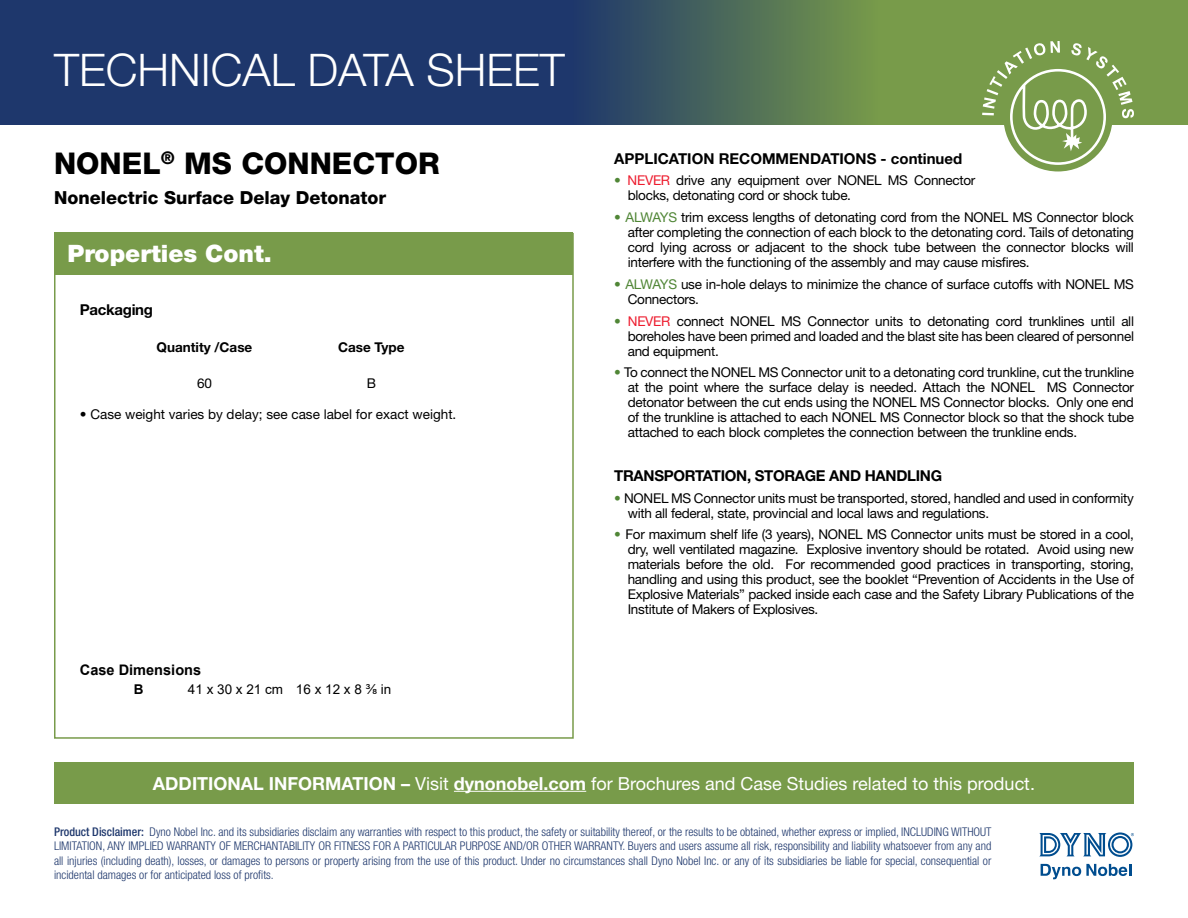
<style>
.page{position:relative;width:1188px;height:918px;background:#fff}
.page>*{position:absolute;margin:0;border:0;box-sizing:border-box;transform-origin:0 0}
.t1{font:300 45px "Helvetica Neue LT Std";color:#fff}
.t2{font:800 30px "Helvetica Neue LT Std";color:#000}
.t3{font:900 24px "Helvetica Neue LT Std";color:#fff}
.t4{font:18px "Helvetica Neue LT Std";color:#fff}
.t5{font:800 18px "Helvetica Neue LT Std";color:#000}
.t6{font:700 15px "Helvetica Neue LT Std";letter-spacing:-.02em;color:#000}
.t7{font:700 15px "Helvetica Neue LT Std";color:#000}
.t8{font:700 14.55px "Arial";color:#000}
.t9{font:13.5px/15px "Helvetica Neue LT Std";letter-spacing:-.02em;color:#000;text-align:justify}
.t10{font:13.5px "Helvetica Neue LT Std";color:#000}
.t11{font:700 13.5px "Helvetica Neue LT Std";color:#000}
.t12{font:13.5px "Arial";color:#000}
.t13{font:700 13.5px "Arial";color:#000}
.t14{font:300 condensed 12px/14.4px "Helvetica Neue LT Std";color:#1e376c;text-align:justify}
.s1{color:#508636}
.s2{color:#ed1c2e}
.s3{font-weight:700}
.s4{font-weight:500}
</style>
<div class="page">
<svg style="left:1039px;top:832px;width:95px;height:25px"></svg>
<svg style="left:1041px;top:864px;width:90px;height:15px"></svg>
<div style="left:0;top:0;width:1188px;height:124px;background:#1e376c"></div>
<svg style="left:606px;top:0;width:582px;height:124px;background:#618152"></svg>
<svg style="left:982px;top:41px;width:152px;height:130px"></svg>
<div style="left:54px;top:762px;width:1080px;height:42px;background:#789b4a"></div>
<hr style="left:454px;top:791px;width:132px;height:1px;background:#fff">
<div style="left:54px;top:233px;width:519px;height:42px;background:#789b4a"></div>
<h1 class="t1" style="left:54px;top:43px;width:512px">TECHNICAL DATA SHEET</h1>
<h2 class="t2" style="left:54px;top:146px;width:387px">NONEL<sup>®</sup> MS CONNECTOR</h2>
<h3 class="t5" style="left:54px;top:187px;width:334px">Nonelectric Surface Delay Detonator</h3>
<h3 class="t3" style="left:68px;top:240px;width:206px">Properties Cont.</h3>
<p class="t6" style="left:80px;top:300px;width:75px">Packaging</p>
<p class="t11" style="left:157px;top:339px;width:97px">Quantity /Case</p>
<p class="t11" style="left:338px;top:339px;width:68px">Case Type</p>
<p class="t9" style="left:197px;top:375px;width:17px">60</p>
<p class="t9" style="left:367px;top:375px;width:11px">B</p>
<p class="t10" style="left:80px;top:406px;width:378px">• Case weight varies by delay; see case label for exact weight.</p>
<p class="t8" style="left:80px;top:659px;width:123px">Case Dimensions</p>
<p class="t13" style="left:134px;top:680px;width:11px">B</p>
<p class="t12" style="left:188px;top:680px;width:205px">41 x 30 x 21 cm 16 x 12 x 8 ⅜ in</p>
<p class="t7" style="left:614px;top:149px;width:350px">APPLICATION RECOMMENDATIONS - continued</p>
<p class="t9" style="left:628px;top:173px;width:349px;text-indent:-14px"><span class="s1">•</span> <span class="s2">NEVER</span> drive any equipment over NONEL MS Connector blocks, detonating cord or shock tube.</p>
<p class="t9" style="left:628px;top:210px;width:508px;text-indent:-14px"><span class="s1">• ALWAYS</span> trim excess lengths of detonating cord from the NONEL MS Connector block after completing the connection of each block to the detonating cord. Tails of detonating cord lying across or adjacent to the shock tube between the connector blocks will interfere with the functioning of the assembly and may cause misfires.</p>
<p class="t9" style="left:628px;top:276px;width:508px;text-indent:-14px"><span class="s1">• ALWAYS</span> use in-hole delays to minimize the chance of surface cutoffs with NONEL MS<br>Connectors.</p>
<p class="t9" style="left:628px;top:313px;width:508px;text-indent:-14px"><span class="s1">•</span> <span class="s2">NEVER</span> connect NONEL MS Connector units to detonating cord trunklines until all boreholes have been primed and loaded and the blast site has been cleared of personnel and equipment.</p>
<p class="t9" style="left:628px;top:365px;width:508px;text-indent:-14px"><span class="s1">•</span> To connect the NONEL MS Connector unit to a detonating cord trunkline, cut the trunkline at the point where the surface delay is needed. Attach the NONEL MS Connector detonator between the cut ends using the NONEL MS Connector blocks. Only one end of the trunkline is attached to each NONEL MS Connector block so that the shock tube attached to each block completes the connection between the trunkline ends.</p>
<p class="t6" style="left:614px;top:466px;width:329px">TRANSPORTATION, STORAGE AND HANDLING</p>
<p class="t9" style="left:628px;top:490px;width:508px;text-indent:-14px"><span class="s1">•</span> NONEL MS Connector units must be transported, stored, handled and used in conformity with all federal, state, provincial and local laws and regulations.</p>
<p class="t9" style="left:628px;top:527px;width:508px;text-indent:-14px"><span class="s1">•</span> For maximum shelf life (3 years), NONEL MS Connector units must be stored in a cool, dry, well ventilated magazine. Explosive inventory should be rotated. Avoid using new materials before the old. For recommended good practices in transporting, storing, handling and using this product, see the booklet “Prevention of Accidents in the Use of Explosive Materials” packed inside each case and the Safety Library Publications of the Institute of Makers of Explosives.</p>
<h3 class="t4" style="left:153px;top:772px;width:884px"><span class="s3">ADDITIONAL INFORMATION –</span> Visit <span class="s3">dynonobel.com</span> for Brochures and Case Studies related to this product.</h3>
<p class="t14" style="left:54px;top:824px;width:939px"><span class="s4">Product Disclaimer:</span> Dyno Nobel Inc. and its subsidiaries disclaim any warranties with respect to this product, the safety or suitability thereof, or the results to be obtained, whether express or implied, INCLUDING WITHOUT LIMITATION, ANY IMPLIED WARRANTY OF MERCHANTABILITY OR FITNESS FOR A PARTICULAR PURPOSE AND/OR OTHER WARRANTY. Buyers and users assume all risk, responsibility and liability whatsoever from any and all injuries (including death), losses, or damages to persons or property arising from the use of this product. Under no circumstances shall Dyno Nobel Inc. or any of its subsidiaries be liable for special, consequential or incidental damages or for anticipated loss of profits.</p>
</div>
